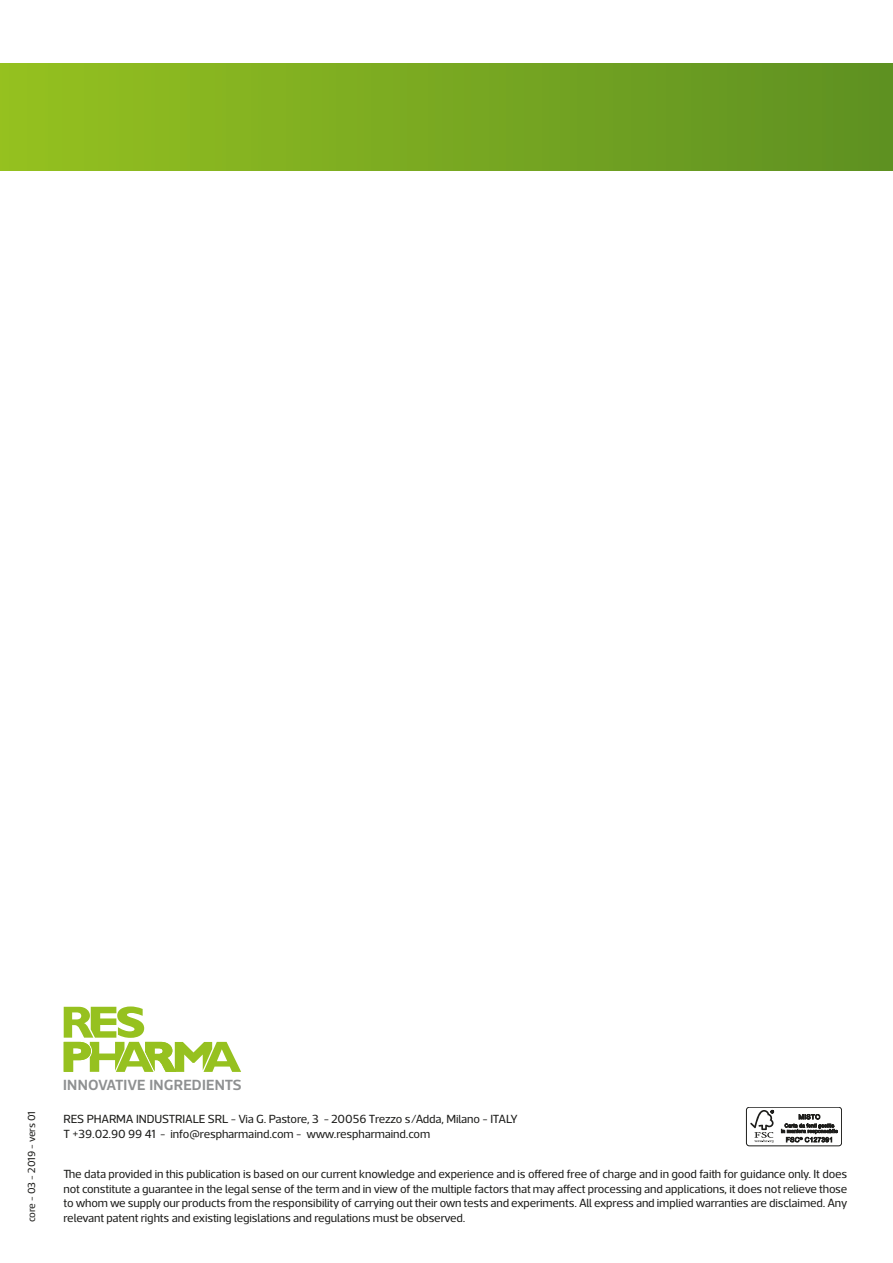
<style>
.page{position:relative;width:893px;height:1263px;background:#fff}
.page>*{position:absolute;margin:0;border:0;box-sizing:border-box;transform-origin:0 0}
.t1{font:600 15px "Acto";letter-spacing:.01em;color:#8e9091}
.t2{font:12px/14.4px "Acto";letter-spacing:-.01em;color:#1d1d1b}
.t3{font:10.5px "Acto";letter-spacing:-.02em;color:#1d1d1b}
</style>
<div class="page">
<svg style="left:64px;top:1006px;width:177px;height:66px"></svg>
<div style="left:746px;top:1107px;width:96px;height:39px;border:1px solid #1d1d1b;border-radius:3px"></div>
<svg style="left:750px;top:1110px;width:24px;height:33px"></svg>
<svg style="left:781px;top:1114px;width:57px;height:28px"></svg>
<div style="left:0;top:64px;width:893px;height:106px;background:linear-gradient(to right,#95c120,#5d9022)"></div>
<p class="t3" style="left:26px;top:1222px;width:112px;rotate:-90deg">core - 03 - 2019 - vers 01</p>
<p class="t1" style="left:63px;top:1076px;width:180px">INNOVATIVE INGREDIENTS</p>
<p class="t2" style="left:63px;top:1112px;width:456px">RES PHARMA INDUSTRIALE SRL - Via G. Pastore, 3 - 20056 Trezzo s/Adda, Milano - ITALY<br>T +39.02.90 99 41 - info@respharmaind.com - www.respharmaind.com</p>
<p class="t2" style="left:63px;top:1167px;width:785px;text-align:justify">The data provided in this publication is based on our current knowledge and experience and is offered free of charge and in good faith for guidance only. It does not constitute a guarantee in the legal sense of the term and in view of the multiple factors that may affect processing and applications, it does not relieve those to whom we supply our products from the responsibility of carrying out their own tests and experiments. All express and implied warranties are disclaimed. Any</p>
<p class="t2" style="left:63px;top:1210px;width:404px">relevant patent rights and existing legislations and regulations must be observed.</p>
</div>
